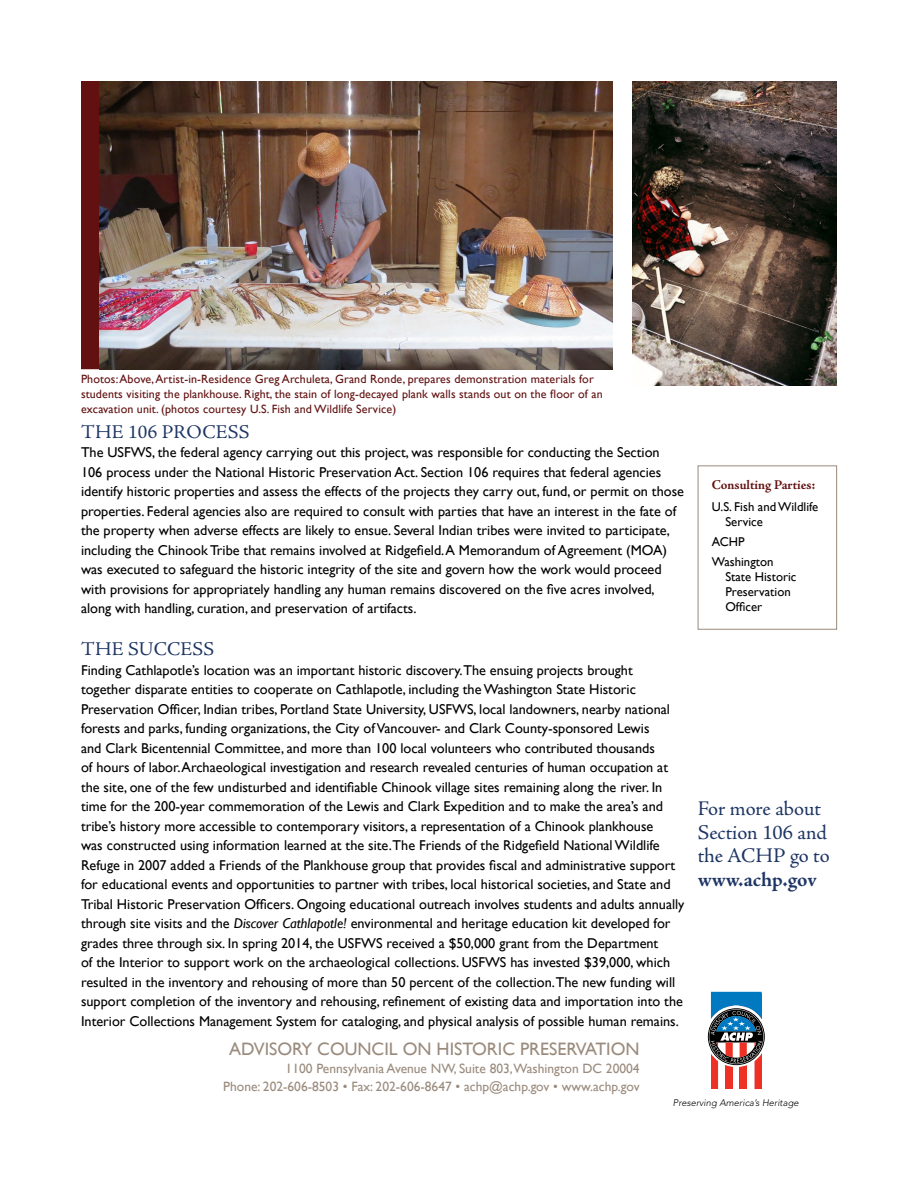
<style>
.page{position:relative;width:918px;height:1188px;background:#fff}
.page>*{position:absolute;margin:0;border:0;box-sizing:border-box;transform-origin:0 0}
.t1{font:20.85px/23.5px "Adobe Jenson Pro";letter-spacing:-.005em;color:#1e3564}
.t2{font:700 20.85px "Adobe Jenson Pro";letter-spacing:-.005em;color:#1e3564}
.t3{font:19.5px "Adobe Jenson Pro";letter-spacing:.015em;color:#1e3564}
.t4{font:18px "Gill Sans";color:#9a8b7d}
.t5{font:14.25px/19.5px "Gill Sans";color:#000}
.t6{font:13.5px/18px "Gill Sans";color:#9a8b7d;text-align:right}
.t7{font:700 13.5px "Adobe Jenson Pro";letter-spacing:-.005em;color:#621010}
.t8{font:12.75px/15px "Gill Sans";color:#000}
.t9{font:12px/15px "Gill Sans";letter-spacing:.01em;color:#621010}
.t10{font:italic 300 9.45px "Avenir";color:#000}
.s1{font-style:italic}
</style>
<div class="page">
<svg style="left:707px;top:992px;width:58px;height:97px"></svg>
<img style="left:99px;top:81px;width:513px;height:288px">
<img style="left:633px;top:81px;width:204px;height:305px">
<div style="left:81px;top:81px;width:18px;height:288px;background:#621010"></div>
<div style="left:698px;top:465px;width:139px;height:165px;border:1px solid #9a8b7d"></div>
<p class="t9" style="left:81px;top:372px;width:523px">Photos: Above, Artist-in-Residence Greg Archuleta, Grand Ronde, prepares demonstration materials for students visiting the plankhouse. Right, the stain of long-decayed plank walls stands out on the floor of an excavation unit. (photos courtesy U.S. Fish and Wildlife Service)</p>
<h2 class="t3" style="left:81px;top:421px;width:170px">the 106 process</h2>
<p class="t5" style="left:81px;top:443px;width:605px">The USFWS, the federal agency carrying out this project, was responsible for conducting the Section 106 process under the National Historic Preservation Act. Section 106 requires that federal agencies identify historic properties and assess the effects of the projects they carry out, fund, or permit on those properties. Federal agencies also are required to consult with parties that have an interest in the fate of the property when adverse effects are likely to ensue. Several Indian tribes were invited to participate, including the Chinook Tribe that remains involved at Ridgefield. A Memorandum of Agreement (MOA) was executed to safeguard the historic integrity of the site and govern how the work would proceed with provisions for appropriately handling any human remains discovered on the five acres involved, along with handling, curation, and preservation of artifacts.</p>
<h2 class="t3" style="left:81px;top:638px;width:135px">the success</h2>
<p class="t5" style="left:81px;top:660px;width:605px">Finding Cathlapotle’s location was an important historic discovery.The ensuing projects brought together disparate entities to cooperate on Cathlapotle, including the Washington State Historic Preservation Officer, Indian tribes, Portland State University, USFWS, local landowners, nearby national forests and parks, funding organizations, the City of Vancouver- and Clark County-sponsored Lewis<br>and Clark Bicentennial Committee, and more than 100 local volunteers who contributed thousands<br>of hours of labor. Archaeological investigation and research revealed centuries of human occupation at the site, one of the few undisturbed and identifiable Chinook village sites remaining along the river. In time for the 200-year commemoration of the Lewis and Clark Expedition and to make the area’s and tribe’s history more accessible to contemporary visitors, a representation of a Chinook plankhouse<br>was constructed using information learned at the site.The Friends of the Ridgefield National Wildlife Refuge in 2007 added a Friends of the Plankhouse group that provides fiscal and administrative support for educational events and opportunities to partner with tribes, local historical societies, and State and Tribal Historic Preservation Officers. Ongoing educational outreach involves students and adults annually through site visits and the <span class="s1">Discover Cathlapotle!</span> environmental and heritage education kit developed for grades three through six. In spring 2014, the USFWS received a $50,000 grant from the Department<br>of the Interior to support work on the archaeological collections. USFWS has invested $39,000, which resulted in the inventory and rehousing of more than 50 percent of the collection.The new funding will support completion of the inventory and rehousing, refinement of existing data and importation into the Interior Collections Management System for cataloging, and physical analysis of possible human remains.</p>
<p class="t4" style="left:229px;top:1038px;width:412px">ADVISORY COUNCIL ON HISTORIC PRESERVATION</p>
<p class="t6" style="left:223px;top:1059px;width:418px">1100 Pennsylvania Avenue NW, Suite 803,Washington DC 20004<br>Phone: 202-606-8503 • Fax: 202-606-8647 • achp@achp.gov • www.achp.gov</p>
<p class="t7" style="left:712px;top:478px;width:105px">Consulting Parties:</p>
<p class="t8" style="left:725px;top:500px;width:94px;text-indent:-14px">U.S. Fish and Wildlife<br>Service</p>
<p class="t8" style="left:712px;top:532px;width:63px;line-height:19.8px">ACHP<br>Washington</p>
<p class="t8" style="left:725px;top:569px;width:73px">State Historic<br>Preservation<br>Officer</p>
<h1 class="t1" style="left:698px;top:797px;width:131px">For more about<br>Section 106 and the ACHP</h1>
<h1 class="t1" style="left:790px;top:844px;width:41px">go to</h1>
<h1 class="t2" style="left:698px;top:867px;width:120px">www.achp.gov</h1>
<p class="t10" style="left:673px;top:1098px;width:127px">Preserving America’s Heritage</p>
</div>
